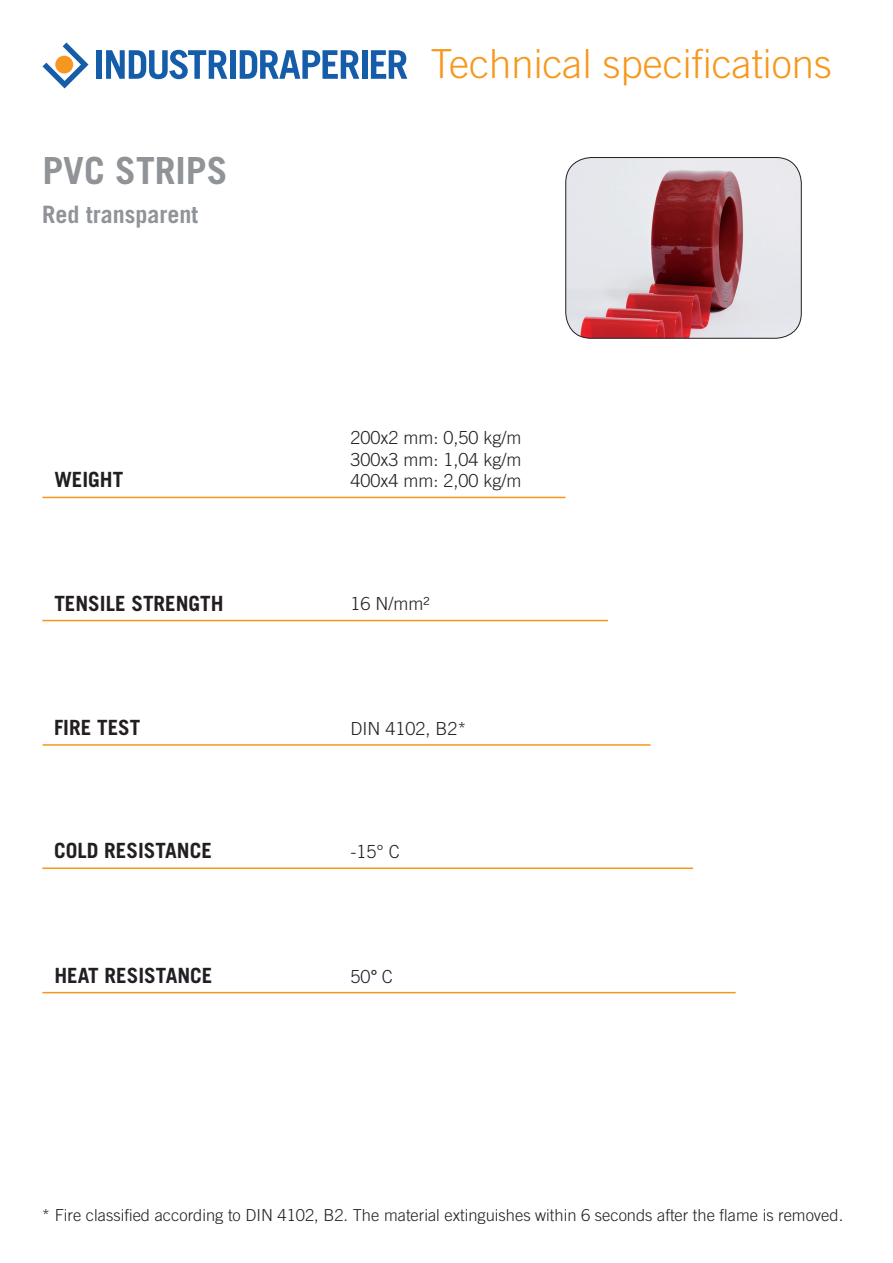
<style>
.page{position:relative;width:893px;height:1263px;background:#fff}
.page>*{position:absolute;margin:0;border:0;box-sizing:border-box;transform-origin:0 0}
.t1{font:300 40.05px "Trade Gothic LT Std";color:#f7981d}
.t2{font:700 37.35px "Trade Gothic LT Std";color:#909397}
.t3{font:700 24px "Trade Gothic LT Std";color:#909397}
.t4{font:700 21px "Trade Gothic LT Std";color:#231f20}
.t5{font:300 18px/21.6px "Trade Gothic LT Std";color:#231f20;text-align:justify}
.t6{font:300 16.5px "Trade Gothic LT Std";color:#231f20}
.s1{font-family:"Trade Gothic LT Std Bd Cn 20";font-weight:400}
</style>
<div class="page">
<div style="left:96px;top:50px;width:5px;height:29px;background:#155ca9"></div>
<svg style="left:106px;top:50px;width:121px;height:29px"></svg>
<div style="left:230px;top:50px;width:6px;height:29px;background:#155ca9"></div>
<svg style="left:240px;top:50px;width:119px;height:29px"></svg>
<div style="left:362px;top:50px;width:5px;height:29px;background:#155ca9"></div>
<svg style="left:371px;top:50px;width:36px;height:29px"></svg>
<svg style="left:43px;top:43px;width:45px;height:45px"></svg>
<hr style="left:42px;top:497px;width:524px;height:1px;background:#f7981d">
<hr style="left:42px;top:620px;width:566px;height:1px;background:#f7981d">
<hr style="left:43px;top:744px;width:608px;height:2px;background:#f7981d">
<hr style="left:42px;top:867px;width:651px;height:2px;background:#f7981d">
<hr style="left:42px;top:992px;width:694px;height:1px;background:#f7981d">
<img style="left:566px;top:158px;width:235px;height:180px">
<div style="left:566px;top:157px;width:235px;height:181px;border:1px solid #231f20;border-radius:26px"></div>
<h2 class="t2" style="left:43px;top:148px;width:187px">PVC STRIPS</h2>
<h3 class="t3" style="left:42px;top:200px;width:157px">Red transparent</h3>
<p class="t4" style="left:54px;top:467px;width:70px">WEIGHT</p>
<p class="t4" style="left:54px;top:590px;width:171px">TENSILE STRENGTH</p>
<p class="t4" style="left:54px;top:714px;width:88px">FIRE TEST</p>
<p class="t4" style="left:54px;top:838px;width:159px">COLD RESISTANCE</p>
<p class="t4" style="left:54px;top:963px;width:159px">HEAT RESISTANCE</p>
<h1 class="t1" style="left:431px;top:40px;width:403px">Technical specifications</h1>
<p class="t5" style="left:350px;top:427px;width:173px">200x2 mm: 0,50 kg/m 300x3 mm: 1,04 kg/m 400x4 mm: 2,00 kg/m</p>
<p class="t5" style="left:350px;top:593px;width:81px">16 N/mm²</p>
<p class="t5" style="left:350px;top:717px;width:118px">DIN 4102, B2*</p>
<p class="t5" style="left:350px;top:841px;width:51px">-15° C</p>
<p class="t5" style="left:350px;top:966px;width:44px">50<span class="s1">°</span> C</p>
<p class="t6" style="left:42px;top:1205px;width:803px">* Fire classified according to DIN 4102, B2. The material extinguishes within 6 seconds after the flame is removed.</p>
</div>
